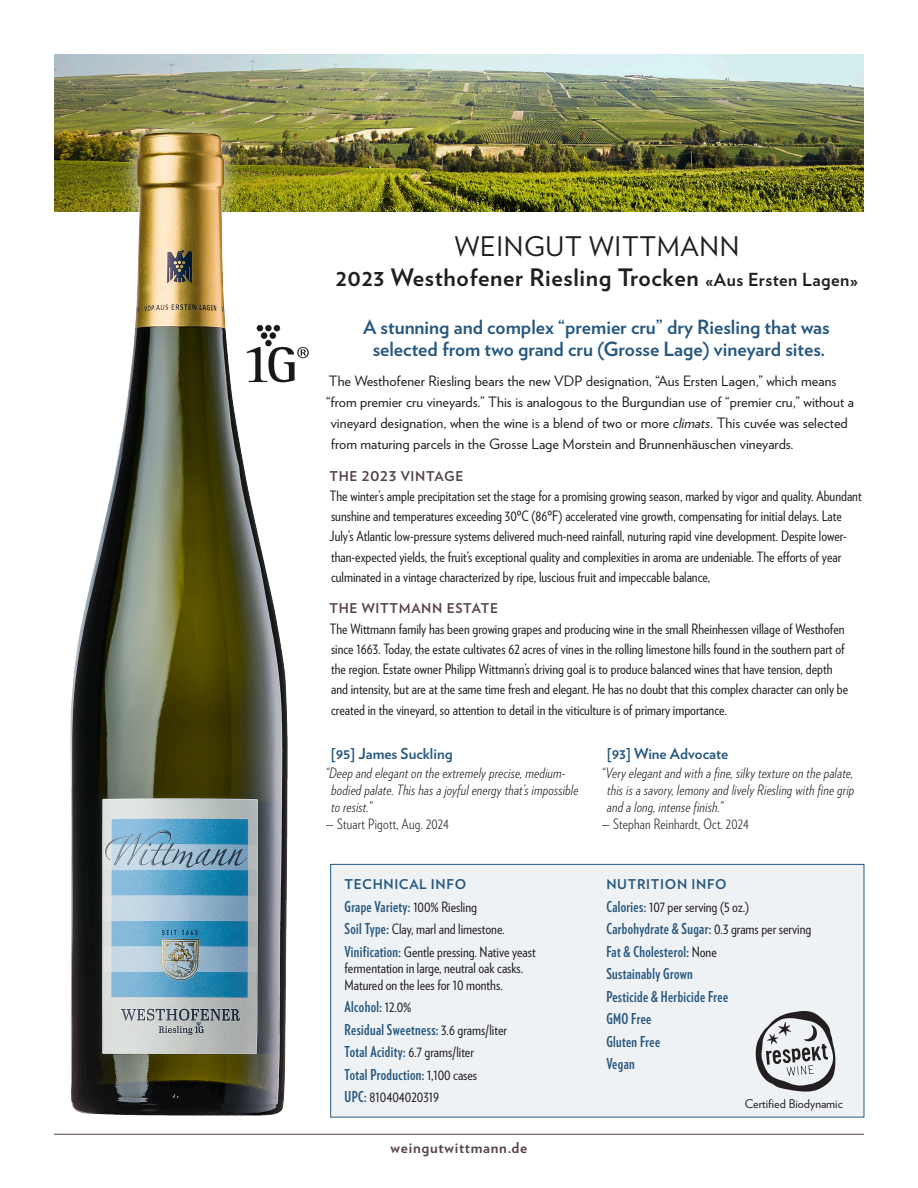
<style>
.page{position:relative;width:918px;height:1188px;background:#fff}
.page>*{position:absolute;margin:0;border:0;box-sizing:border-box;transform-origin:0 0}
.HD_1-V{font:27px "Verlag";letter-spacing:.025em;color:#231f20}
.HD_1A-V{font:700 24px "Verlag";letter-spacing:.025em;color:#231f20}
.Subhead_Description{font:700 19.5px/22.5px "Verlag";color:#27587f;text-align:center}
.Tech_Info_Bullets{font:700 15px "Verlag Compressed";letter-spacing:.025em;color:#27587f}
.Publication_Name{font:700 15px "Verlag";color:#27587f}
.t1{font:700 15px "Verlag";letter-spacing:.05em;color:#57434d}
.Text-Verlag_Condensed{font:14.25px/20.2px "Verlag Condensed";color:#231f20}
.Text-Verlag{font:14.25px "Verlag";color:#231f20}
.Review_Text{font:italic 300 14.25px/17.2px "Verlag Condensed";letter-spacing:.015em;color:#231f20}
.Tech_Info_Bullets-2{font:14.25px/16.5px "Verlag Condensed";color:#231f20}
.Review_Text-2{font:300 14.25px "Verlag Condensed";letter-spacing:.015em;color:#231f20}
.subhd_1{font:700 13.5px "Verlag";letter-spacing:.05em;color:#57434d}
.Subhead-Tech_Info{font:700 13.5px "Verlag";letter-spacing:.05em;color:#27587f}
.Tech_Info_Bullets-3{font:700 13.5px "Verlag";letter-spacing:.05em;color:#27587f}
.Praise_Text-Requiem{font:12px "Verlag";color:#231f20}
.s1{font-size:18px}
.s2{font-style:italic}
.s3{font-family:"Verlag Condensed";font-weight:400;font-size:14.25px;color:#231f20}
.s4{font-family:"Verlag Compressed";font-weight:700;font-size:15px;color:#27587f}
</style>
<div class="page">
<hr style="left:54px;top:1134px;width:810px;height:1px;background:#57434d">
<img style="left:54px;top:54px;width:810px;height:158px">
<div style="left:331px;top:864px;width:533px;height:253px;background:#eff2f5"></div>
<div style="left:330px;top:864px;width:534px;height:254px;border:1px solid #27587f"></div>
<svg style="left:756px;top:1011px;width:79px;height:81px"></svg>
<div style="left:50px;top:112px;width:258px;height:1023px;background:#fff;opacity:.75"></div>
<img style="left:69px;top:132px;width:219px;height:984px">
<img style="left:229px;top:319px;width:80px;height:69px">
<p class="HD_1-V" style="left:455px;top:227px;width:286px">WEINGUT WITTMANN</p>
<p class="HD_1A-V" style="left:336px;top:259px;width:524px">2023 Westhofener Riesling Trocken <span class="s1">«Aus Ersten Lagen»</span></p>
<p class="Subhead_Description" style="left:363px;top:314px;width:468px">A stunning and complex “premier cru” dry Riesling that was selected from two grand cru (Grosse Lage) vineyard sites.</p>
<p class="Text-Verlag" style="left:329px;top:370px;width:509px">The Westhofener Riesling bears the new VDP designation, “Aus Ersten Lagen,” which means</p>
<p class="Text-Verlag" style="left:326px;top:391px;width:529px">“from premier cru vineyards.” This is analogous to the Burgundian use of “premier cru,” without a</p>
<p class="Text-Verlag" style="left:331px;top:412px;width:519px">vineyard designation, when the wine is a blend of two or more <span class="s2">climats</span>. This cuvée was selected</p>
<p class="Text-Verlag" style="left:331px;top:433px;width:464px">from maturing parcels in the Grosse Lage Morstein and Brunnenhäuschen vineyards.</p>
<p class="subhd_1" style="left:329px;top:465px;width:135px">THE 2023 VINTAGE</p>
<p class="Text-Verlag_Condensed" style="left:330px;top:485px;width:534px">The winter’s ample precipitation set the stage for a promising growing season, marked by vigor and quality. Abundant sunshine and temperatures exceeding 30ºC (86ºF) accelerated vine growth, compensating for initial delays. Late July’s Atlantic low-pressure systems delivered much-need rainfall, nuturing rapid vine development. Despite lower&shy;than-expected yields, the fruit’s exceptional quality and complexities in aroma are undeniable. The efforts of year culminated in a vintage characterized by ripe, luscious fruit and impeccable balance,</p>
<p class="subhd_1" style="left:329px;top:598px;width:170px">THE WITTMANN ESTATE</p>
<p class="Text-Verlag_Condensed" style="left:330px;top:618px;width:520px">The Wittmann family has been growing grapes and producing wine in the small Rheinhessen village of Westhofen since 1663. Today, the estate cultivates 62 acres of vines in the rolling limestone hills found in the southern part of the region. Estate owner Philipp Wittmann’s driving goal is to produce balanced wines that have tension, depth and intensity, but are at the same time fresh and elegant. He has no doubt that this complex character can only be created in the vineyard, so attention to detail in the viticulture is of primary importance.</p>
<p class="Publication_Name" style="left:331px;top:742px;width:123px">[95] James Suckling</p>
<p class="Review_Text" style="left:331px;top:763px;width:249px;text-indent:-6px">“Deep and elegant on the extremely precise, medium&shy;bodied palate. This has a joyful energy that’s impossible to resist.”</p>
<p class="Review_Text-2" style="left:326px;top:815px;width:125px">— Stuart Pigott, Aug. 2024</p>
<p class="Subhead-Tech_Info" style="left:345px;top:874px;width:123px">TECHNICAL INFO</p>
<p class="Tech_Info_Bullets" style="left:345px;top:895px;width:134px">Grape Variety: <span class="s3">100% Riesling</span></p>
<p class="Tech_Info_Bullets-2" style="left:345px;top:920px;width:162px"><span class="s4">Soil Type:</span> Clay, marl and limestone.</p>
<p class="Tech_Info_Bullets-2" style="left:345px;top:943px;width:193px"><span class="s4">Vinification:</span> Gentle pressing. Native yeast fermentation in large, neutral oak casks.<br>Matured on the lees for 10 months.</p>
<p class="Tech_Info_Bullets" style="left:345px;top:996px;width:69px">Alcohol: <span class="s3">12.0%</span></p>
<p class="Tech_Info_Bullets" style="left:345px;top:1018px;width:164px">Residual Sweetness: <span class="s3">3.6 grams/liter</span></p>
<p class="Tech_Info_Bullets-2" style="left:345px;top:1043px;width:131px"><span class="s4">Total Acidity:</span> 6.7 grams/liter</p>
<p class="Tech_Info_Bullets" style="left:345px;top:1063px;width:134px">Total Production: <span class="s3">1,100 cases</span></p>
<p class="Tech_Info_Bullets-2" style="left:345px;top:1088px;width:96px"><span class="s4">UPC:</span> 810404020319</p>
<p class="t1" style="left:391px;top:1135px;width:138px">weingutwittmann.de</p>
<p class="Publication_Name" style="left:607px;top:742px;width:123px">[93] Wine Advocate</p>
<p class="Review_Text" style="left:607px;top:763px;width:249px;text-align:justify;text-indent:-6px">“Very elegant and with a fine, silky texture on the palate, this is a savory, lemony and lively Riesling with fine grip and a long, intense finish.”</p>
<p class="Review_Text-2" style="left:602px;top:815px;width:149px">— Stephan Reinhardt, Oct. 2024</p>
<p class="Tech_Info_Bullets-3" style="left:606px;top:874px;width:122px">NUTRITION INFO</p>
<p class="Tech_Info_Bullets-2" style="left:606px;top:898px;width:144px"><span class="s4">Calories:</span> 107 per serving (5 oz.)</p>
<p class="Tech_Info_Bullets" style="left:606px;top:918px;width:206px">Carbohydrate &amp; Sugar: <span class="s3">0.3 grams per serving</span></p>
<p class="Tech_Info_Bullets" style="left:606px;top:940px;width:112px">Fat &amp; Cholesterol: <span class="s3">None</span></p>
<p class="Tech_Info_Bullets" style="left:606px;top:963px;width:88px">Sustainably Grown</p>
<p class="Tech_Info_Bullets" style="left:606px;top:985px;width:123px">Pesticide &amp; Herbicide Free</p>
<p class="Tech_Info_Bullets" style="left:606px;top:1008px;width:47px">GMO Free</p>
<p class="Tech_Info_Bullets" style="left:606px;top:1030px;width:55px">Gluten Free</p>
<p class="Tech_Info_Bullets" style="left:606px;top:1053px;width:30px">Vegan</p>
<p class="Praise_Text-Requiem" style="left:745px;top:1094px;width:100px">Certified Biodynamic</p>
</div>
